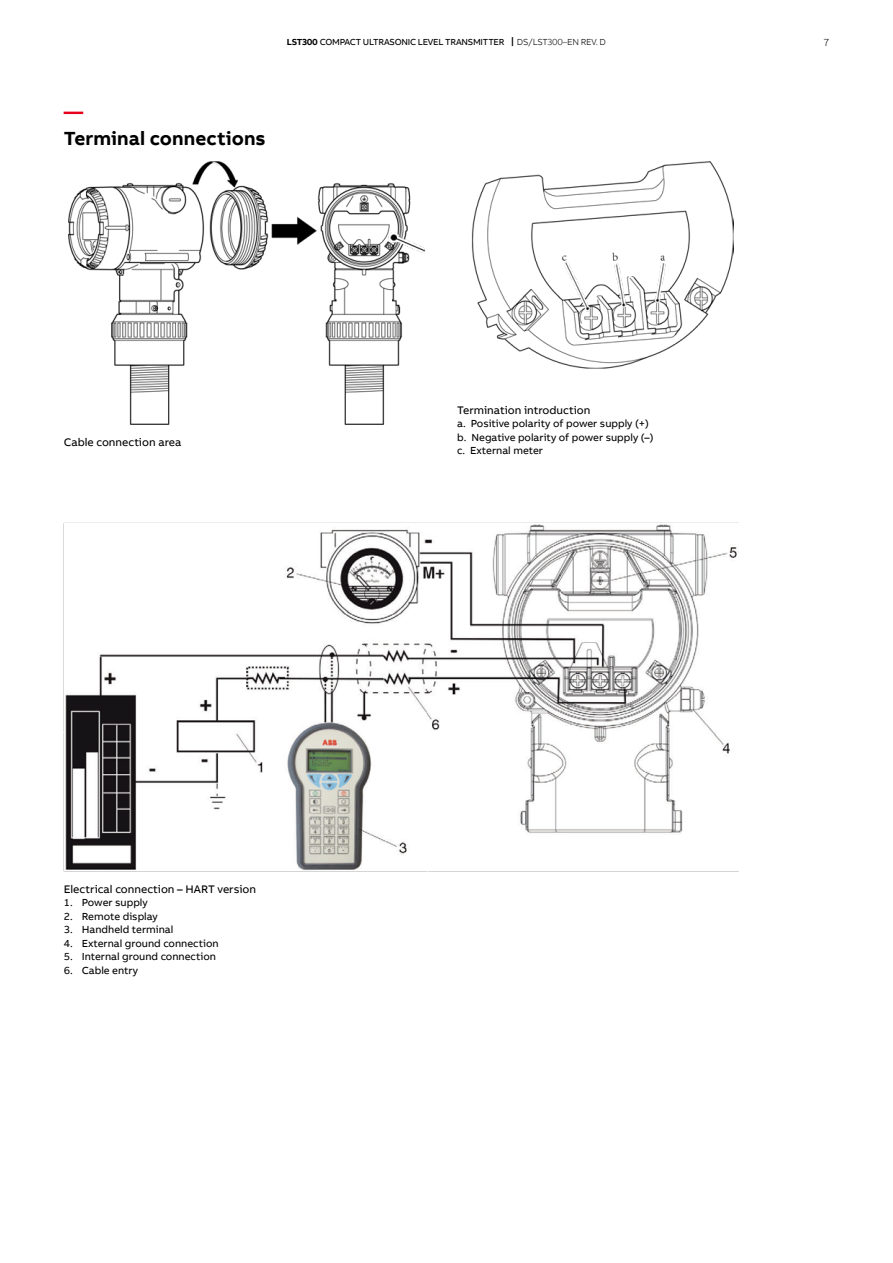
<style>
.page{position:relative;width:893px;height:1263px;background:#fff}
.page>*{position:absolute;margin:0;border:0;box-sizing:border-box;transform-origin:0 0}
.t1{font:700 19.5px "AB Bvoice";letter-spacing:.005em;color:#000}
.t2{font:700 19.5px "AB Bvoice CNSG";color:#e60019}
.t3{font:11.25px "AB Bvoice";color:#000}
.t4{font:10.5px/13.5px "AB Bvoice";color:#000}
.t5{font:300 10.5px "AB Bvoice";color:#000}
.t6{font:9px "AB Bvoice";letter-spacing:-.025em;color:#000}
.s1{font-weight:700}
.s2{font-family:"AB Bvoice CNSG";font-weight:700}
.s3{font-weight:300}
</style>
<div class="page">
<img style="left:68px;top:162px;width:666px;height:262px">
<img style="left:64px;top:522px;width:674px;height:349px">
<p class="t6" style="left:287px;top:37px;width:321px"><span class="s1">LST300</span> COMPACT ULTRASONIC LEVEL TRANSMITTER<span class="s2">▕</span> <span class="s3">DS/LST300–EN REV. D</span></p>
<p class="t5" style="left:824px;top:36px;width:7px">7</p>
<h1 class="t2" style="left:64px;top:100px;width:21px">—</h1>
<h1 class="t1" style="left:64px;top:126px;width:204px">Terminal connections</h1>
<p class="t3" style="left:64px;top:435px;width:119px">Cable connection area</p>
<p class="t3" style="left:457px;top:403px;width:135px">Termination introduction</p>
<p class="t4" style="left:457px;top:417px;width:198px">a. Positive polarity of power supply (+) b. Negative polarity of power supply (–) c. External meter</p>
<p class="t3" style="left:64px;top:882px;width:194px">Electrical connection – HART version</p>
<p class="t4" style="left:64px;top:896px;width:86px">1. Power supply</p>
<p class="t4" style="left:64px;top:910px;width:95px">2. Remote display</p>
<p class="t4" style="left:64px;top:923px;width:111px">3. Handheld terminal</p>
<p class="t4" style="left:64px;top:937px;width:156px">4. External ground connection</p>
<p class="t4" style="left:64px;top:950px;width:154px">5. Internal ground connection</p>
<p class="t4" style="left:64px;top:964px;width:76px">6. Cable entry</p>
</div>
